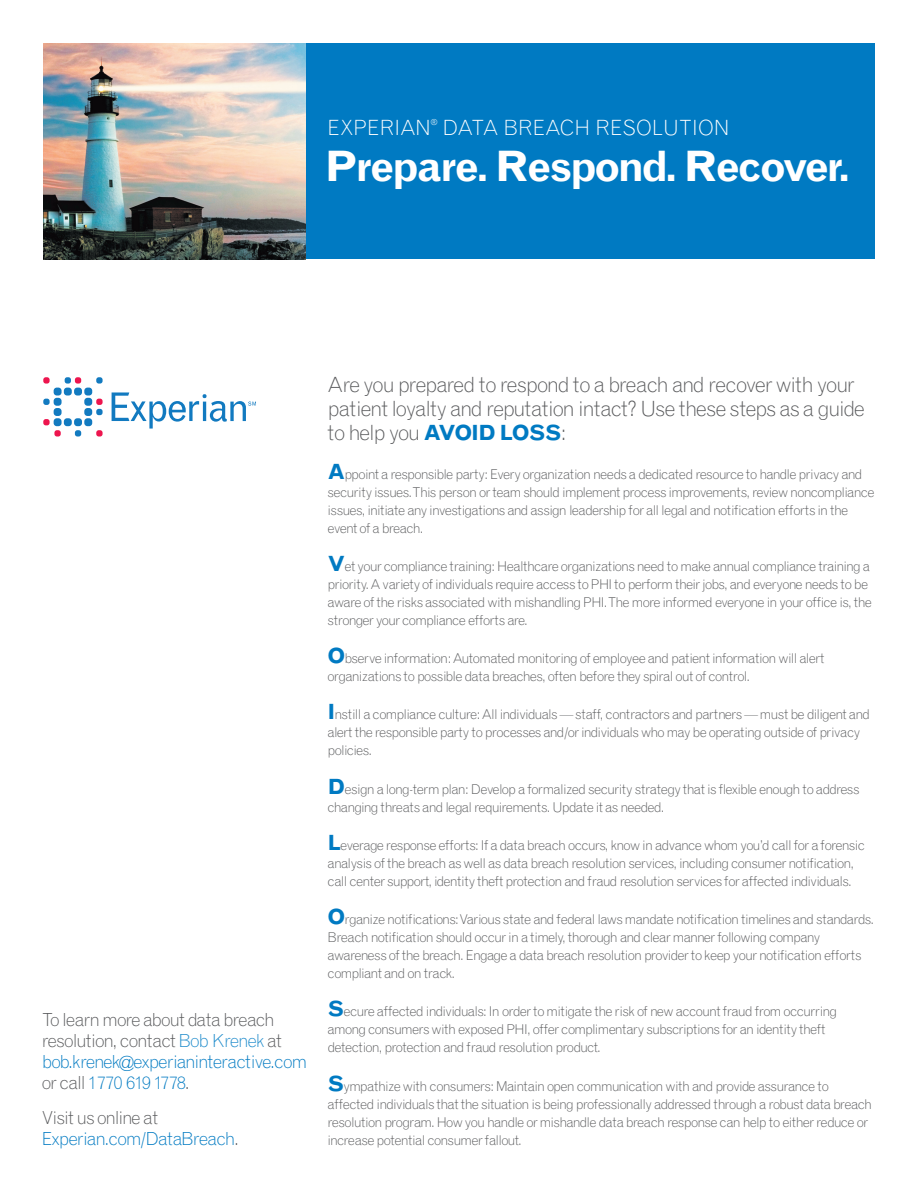
<style>
.page{position:relative;width:918px;height:1188px;background:#fff}
.page>*{position:absolute;margin:0;border:0;box-sizing:border-box;transform-origin:0 0}
.t1{font:700 42px "Grotesque MT Std";letter-spacing:-.05em;color:#fff}
.t2{font:300 21px/24px "Grotesque MT Std";letter-spacing:-.05em;color:#57585a}
.t3{font:300 21px "Grotesque MT Std";color:#fff}
.t4{font:300 18px/21px "Grotesque MT Std";letter-spacing:-.05em;color:#57585a}
.t5{font:300 18px/21px "Grotesque MT Std";letter-spacing:-.05em;color:#007ac2}
.t6{font:300 13.5px/18px "Grotesque MT Std";letter-spacing:-.055em;color:#57585a}
.t7{font:300 8.4px "Grotesque MT Std";color:#fff}
.s1{color:#1c8acb}
.s2{color:#007ac2}
.s3{color:#57585a}
.s4{font-weight:700;color:#007ac2}
.s5{font-weight:700;font-size:21px;color:#007ac2}
</style>
<div class="page">
<img style="left:43px;top:43px;width:263px;height:216px">
<div style="left:306px;top:43px;width:569px;height:216px;background:#007ac2"></div>
<div style="left:54px;top:388px;width:8px;height:8px;background:#127ac0;border-radius:3px"></div>
<div style="left:64px;top:388px;width:8px;height:8px;background:#127ac0;border-radius:3px"></div>
<div style="left:74px;top:388px;width:8px;height:8px;background:#127ac0;border-radius:3px"></div>
<div style="left:84px;top:388px;width:8px;height:8px;background:#127ac0;border-radius:3px"></div>
<div style="left:54px;top:398px;width:8px;height:8px;background:#127ac0;border-radius:3px"></div>
<div style="left:84px;top:398px;width:8px;height:8px;background:#127ac0;border-radius:3px"></div>
<div style="left:54px;top:408px;width:8px;height:8px;background:#127ac0;border-radius:3px"></div>
<div style="left:84px;top:408px;width:8px;height:8px;background:#127ac0;border-radius:3px"></div>
<div style="left:54px;top:418px;width:8px;height:8px;background:#127ac0;border-radius:3px"></div>
<div style="left:64px;top:418px;width:8px;height:8px;background:#127ac0;border-radius:3px"></div>
<div style="left:74px;top:418px;width:8px;height:8px;background:#127ac0;border-radius:3px"></div>
<div style="left:84px;top:418px;width:8px;height:8px;background:#127ac0;border-radius:3px"></div>
<div style="left:43px;top:377px;width:7px;height:7px;background:#ed154e;border-radius:2px"></div>
<div style="left:65px;top:377px;width:6px;height:7px;background:#127ac0;border-radius:2px"></div>
<div style="left:75px;top:377px;width:6px;height:7px;background:#ed154e;border-radius:2px"></div>
<div style="left:96px;top:377px;width:7px;height:7px;background:#127ac0;border-radius:3px"></div>
<div style="left:43px;top:419px;width:7px;height:6px;background:#ed154e;border-radius:3px"></div>
<div style="left:54px;top:430px;width:7px;height:7px;background:#ed154e;border-radius:3px"></div>
<div style="left:75px;top:430px;width:6px;height:7px;background:#127ac0;border-radius:3px"></div>
<div style="left:96px;top:430px;width:7px;height:7px;background:#ed154e;border-radius:3px"></div>
<div style="left:43px;top:399px;width:7px;height:6px;background:#127ac0;border-radius:3px"></div>
<div style="left:96px;top:399px;width:7px;height:6px;background:#ed154e;border-radius:3px"></div>
<div style="left:96px;top:409px;width:7px;height:6px;background:#127ac0;border-radius:3px"></div>
<svg style="left:112px;top:392px;width:144px;height:37px"></svg>
<h2 class="t3" style="left:328px;top:115px;width:105px">Experian</h2>
<p class="t7" style="left:431px;top:117px;width:8px">®</p>
<h2 class="t3" style="left:443px;top:115px;width:29px">Data</h2>
<h2 class="t3" style="left:503px;top:115px;width:228px">Breach Resolution</h2>
<h1 class="t1" style="left:325px;top:142px;width:528px">Prepare. Respond. Recover.</h1>
<h3 class="t4" style="left:42px;top:1009px;width:267px">To learn more about data breach resolution, contact <span class="s1">Bob Krenek</span> at <span class="s2">bob.krenek@experianinteractive.com </span>or call <span class="s2">1770 619 1778</span>.</h3>
<h3 class="t5" style="left:42px;top:1107px;width:199px"><span class="s3">Visit us online at<br></span>Experian.com/DataBreach<span class="s3">.</span></h3>
<h2 class="t2" style="left:328px;top:373px;width:539px">Are you prepared to respond to a breach and recover with your patient loyalty and reputation intact? Use these steps as a guide to help you <span class="s4">AVOID LOSS</span>:</h2>
<p class="t6" style="left:328px;top:465px;width:548px"><span class="s5">A</span>ppoint a responsible party: Every organization needs a dedicated resource to handle privacy and security issues. This person or team should implement process improvements, review noncompliance issues, initiate any investigations and assign leadership for all legal and notification efforts in the event of a breach.</p>
<p class="t6" style="left:328px;top:557px;width:546px"><span class="s5">V</span>et your compliance training: Healthcare organizations need to make annual compliance training a priority. A variety of individuals require access to PHI to perform their jobs, and everyone needs to be aware of the risks associated with mishandling PHI. The more informed everyone in your office is, the stronger your compliance efforts are.</p>
<p class="t6" style="left:328px;top:649px;width:498px"><span class="s5">O</span>bserve information: Automated monitoring of employee and patient information will alert organizations to possible data breaches, often before they spiral out of control.</p>
<p class="t6" style="left:328px;top:706px;width:544px"><span class="s5">I</span>nstill a compliance culture: All individuals — staff, contractors and partners — must be diligent and alert the responsible party to processes and/or individuals who may be operating outside of privacy policies.</p>
<p class="t6" style="left:328px;top:780px;width:534px"><span class="s5">D</span>esign a long-term plan: Develop a formalized security strategy that is flexible enough to address changing threats and legal requirements. Update it as needed.</p>
<p class="t6" style="left:328px;top:836px;width:539px"><span class="s5">L</span>everage response efforts: If a data breach occurs, know in advance whom you’d call for a forensic analysis of the breach as well as data breach resolution services, including consumer notification, call center support, identity theft protection and fraud resolution services for affected individuals.</p>
<p class="t6" style="left:328px;top:910px;width:548px"><span class="s5">O</span>rganize notifications: Various state and federal laws mandate notification timelines and standards.<br>Breach notification should occur in a timely, thorough and clear manner following company awareness of the breach. Engage a data breach resolution provider to keep your notification efforts compliant and on track.</p>
<p class="t6" style="left:328px;top:1003px;width:511px"><span class="s5">S</span>ecure affected individuals: In order to mitigate the risk of new account fraud from occurring among consumers with exposed PHI, offer complimentary subscriptions for an identity theft detection, protection and fraud resolution product.</p>
<p class="t6" style="left:328px;top:1077px;width:546px"><span class="s5">S</span>ympathize with consumers: Maintain open communication with and provide assurance to affected individuals that the situation is being professionally addressed through a robust data breach resolution program. How you handle or mishandle data breach response can help to either reduce or increase potential consumer fallout.</p>
</div>
